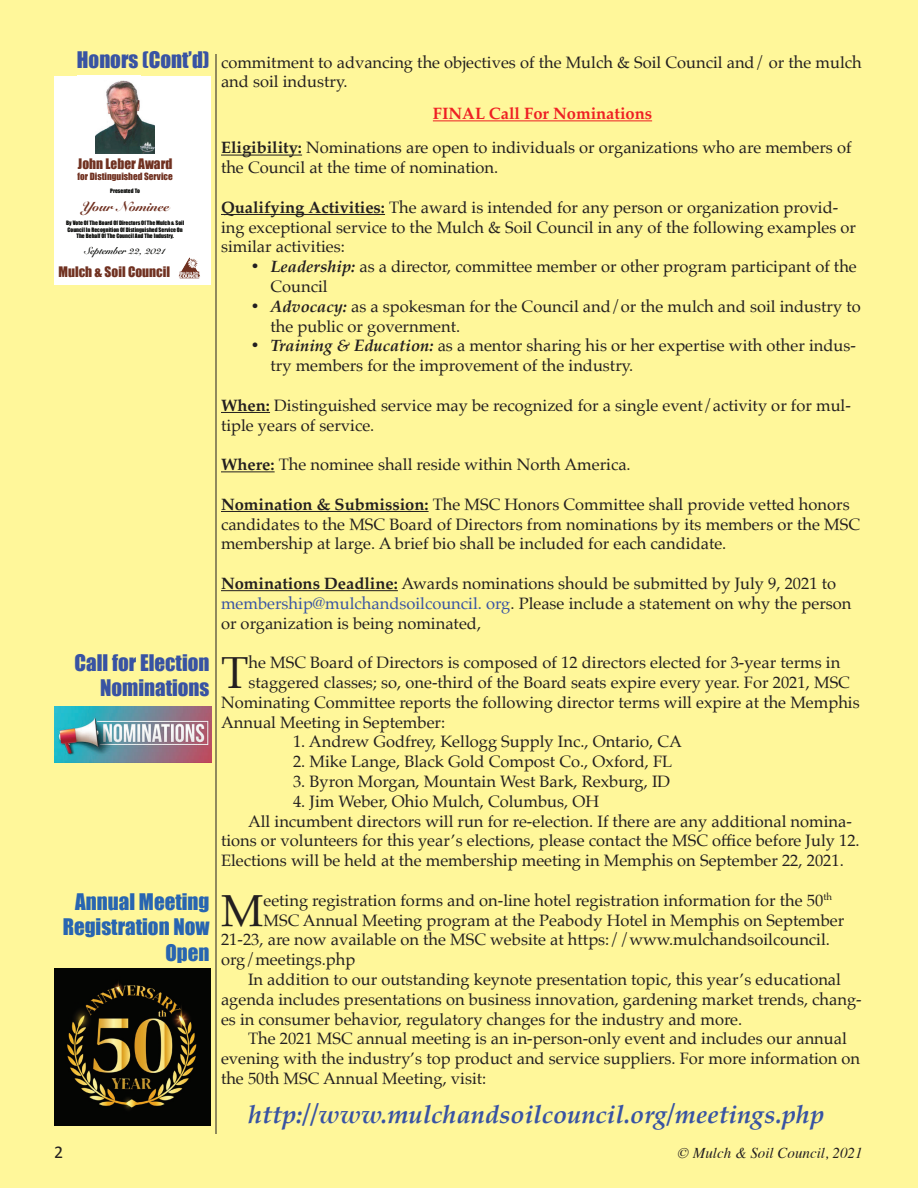
<style>
.page{position:relative;width:918px;height:1188px;background:#fff}
.page>*{position:absolute;margin:0;border:0;box-sizing:border-box;transform-origin:0 0}
.t1{font:44.85px "Palatino";color:#231f20}
.t2{font:italic 700 25.5px "Palatino";color:#3853a3}
.t3{font:21px/25.2px "Impact";color:#3853a3;text-align:right}
.t4{font:21px/25.2px "Impact";color:#2865b1;text-align:right}
.t5{font:16.5px/19.8px "Palatino";color:#231f20}
.t6{font:italic 15px "Times";color:#231f20}
.t7{font:15px "Palatino";color:#231f20}
.t8{font:13.35px "Impact";color:#703121}
.t9{font:900 13.35px "Snell Roundhand";color:#703121}
.t10{font:700 10.05px "Snell Roundhand";color:#040503}
.t11{font:9.15px "Impact";color:#703121}
.t12{font:5.55px/6.6px "Impact";color:#040503;text-align:center}
.s1{font-weight:700;color:#ee1f23}
.s2{font-weight:700}
.s3{font-weight:700;font-style:italic}
.s4{color:#3853a3}
</style>
<div class="page">
<div style="left:0;top:0;width:917px;height:1188px;background:#fff79a"></div>
<hr style="left:917px;top:0;width:1px;height:1188px;background:#fff79a">
<hr style="left:216px;top:54px;width:1px;height:1080px;background:#231f20">
<hr style="left:433px;top:120px;width:219px;height:1px;background:#ee1f23">
<hr style="left:221px;top:155px;width:81px;height:1px;background:#231f20">
<hr style="left:221px;top:214px;width:164px;height:1px;background:#231f20">
<hr style="left:221px;top:412px;width:49px;height:1px;background:#231f20">
<hr style="left:221px;top:471px;width:54px;height:1px;background:#231f20">
<hr style="left:221px;top:511px;width:208px;height:1px;background:#231f20">
<hr style="left:221px;top:590px;width:177px;height:1px;background:#231f20">
<img style="left:55px;top:969px;width:155px;height:156px">
<div style="left:54px;top:76px;width:156px;height:208px;background:#fff"></div>
<img style="left:178px;top:257px;width:22px;height:21px">
<img style="left:96px;top:80px;width:59px;height:74px">
<img style="left:54px;top:706px;width:158px;height:56px">
<p class="t3" style="left:77px;top:47px;width:134px">Honors (Cont’d)</p>
<p class="t8" style="left:78px;top:153px;width:96px">John Leber Award</p>
<p class="t11" style="left:78px;top:169px;width:97px">for Distinguished Service</p>
<p class="t12" style="left:110px;top:187px;width:31px">Presented To</p>
<p class="t9" style="left:81px;top:199px;width:89px">Your Nominee</p>
<p class="t12" style="left:66px;top:219px;width:120px">By Vote Of The Board Of Directors Of The Mulch &amp; Soil<br>Council In Recognition Of Distinguished Service On<br>The Behalf Of The Council And The Industry.</p>
<p class="t10" style="left:85px;top:242px;width:82px">September 22, 2021</p>
<p class="t8" style="left:59px;top:261px;width:113px">Mulch &amp; Soil Council</p>
<p class="t3" style="left:75px;top:650px;width:136px">Call for Election<br>Nominations</p>
<p class="t4" style="left:63px;top:889px;width:148px">Annual Meeting<br>Registration Now<br>Open</p>
<p class="t5" style="left:221px;top:52px;width:642px">commitment to advancing the objectives of the Mulch &amp; Soil Council and/ or the mulch and soil industry.</p>
<p class="t5" style="left:221px;top:96px;width:632px;line-height:34.2px;text-indent:212px"><span class="s1">FINAL Call For Nominations<br></span><span class="s2">Eligibility:</span> Nominations are open to individuals or organizations who are members of</p>
<p class="t5" style="left:221px;top:158px;width:279px">the Council at the time of nomination.</p>
<p class="t5" style="left:221px;top:197px;width:637px"><span class="s2">Qualifying Activities:</span> The award is intended for any person or organization provid&shy;ing exceptional service to the Mulch &amp; Soil Council in any of the following examples or similar activities:</p>
<p class="t5" style="left:271px;top:257px;width:588px;text-indent:-20px"><span class="s3">• Leadership:</span> as a director, committee member or other program participant of the<br>Council</p>
<p class="t5" style="left:271px;top:296px;width:592px;text-indent:-20px"><span class="s3">• Advocacy:</span> as a spokesman for the Council and/or the mulch and soil industry to the public or government.</p>
<p class="t5" style="left:271px;top:336px;width:587px;text-indent:-20px"><span class="s3">• Training &amp; Education:</span> as a mentor sharing his or her expertise with other indus&shy;try members for the improvement of the industry.</p>
<p class="t5" style="left:221px;top:395px;width:631px"><span class="s2">When:</span> Distinguished service may be recognized for a single event/activity or for mul&shy;tiple years of service.</p>
<p class="t5" style="left:221px;top:455px;width:411px"><span class="s2">Where:</span> The nominee shall reside within North America.</p>
<p class="t5" style="left:221px;top:494px;width:641px"><span class="s2">Nomination &amp; Submission:</span> The MSC Honors Committee shall provide vetted honors candidates to the MSC Board of Directors from nominations by its members or the MSC membership at large. A brief bio shall be included for each candidate.</p>
<p class="t5" style="left:221px;top:573px;width:632px"><span class="s2">Nominations Deadline:</span> Awards nominations should be submitted by July 9, 2021 to <span class="s4">membership@mulchandsoilcouncil. org</span>. Please include a statement on why the person or organization is being nominated,</p>
<h1 class="t1" style="left:221px;top:635px;width:29px">T</h1>
<p class="t5" style="left:249px;top:653px;width:593px">he MSC Board of Directors is composed of 12 directors elected for 3-year terms in</p>
<p class="t5" style="left:249px;top:672px;width:603px">staggered classes; so, one-third of the Board seats expire every year. For 2021, MSC</p>
<p class="t5" style="left:221px;top:692px;width:640px">Nominating Committee reports the following director terms will expire at the Memphis</p>
<p class="t5" style="left:221px;top:712px;width:226px">Annual Meeting in September:</p>
<p class="t5" style="left:293px;top:732px;width:391px">1. Andrew Godfrey, Kellogg Supply Inc., Ontario, CA</p>
<p class="t5" style="left:293px;top:752px;width:381px">2. Mike Lange, Black Gold Compost Co., Oxford, FL</p>
<p class="t5" style="left:293px;top:771px;width:379px">3. Byron Morgan, Mountain West Bark, Rexburg, ID</p>
<p class="t5" style="left:293px;top:791px;width:308px">4. Jim Weber, Ohio Mulch, Columbus, OH</p>
<p class="t5" style="left:248px;top:811px;width:605px">All incumbent directors will run for re-election. If there are any additional nomina-</p>
<p class="t5" style="left:221px;top:831px;width:640px">tions or volunteers for this year’s elections, please contact the MSC office before July 12.</p>
<p class="t5" style="left:221px;top:851px;width:624px">Elections will be held at the membership meeting in Memphis on September 22, 2021.</p>
<h1 class="t1" style="left:221px;top:873px;width:44px">M</h1>
<p class="t5" style="left:263px;top:890px;width:570px">eeting registration forms and on-line hotel registration information for the 50<sup>th</sup></p>
<p class="t5" style="left:263px;top:910px;width:582px">MSC Annual Meeting program at the Peabody Hotel in Memphis on September</p>
<p class="t5" style="left:221px;top:930px;width:611px">21-23, are now available on the MSC website at https://www.mulchandsoilcouncil.</p>
<p class="t5" style="left:221px;top:950px;width:136px">org/meetings.php</p>
<p class="t5" style="left:248px;top:969px;width:594px">In addition to our outstanding keynote presentation topic, this year’s educational</p>
<p class="t5" style="left:221px;top:989px;width:642px">agenda includes presentations on business innovation, gardening market trends, chang-</p>
<p class="t5" style="left:221px;top:1009px;width:523px">es in consumer behavior, regulatory changes for the industry and more.</p>
<p class="t5" style="left:248px;top:1029px;width:600px">The 2021 MSC annual meeting is an in-person-only event and includes our annual</p>
<p class="t5" style="left:221px;top:1049px;width:641px">evening with the industry’s top product and service suppliers. For more information on</p>
<p class="t5" style="left:221px;top:1068px;width:267px">the 50th MSC Annual Meeting, visit:</p>
<h2 class="t2" style="left:248px;top:1093px;width:578px">http://www.mulchandsoilcouncil.org/meetings.php</h2>
<p class="t7" style="left:54px;top:1141px;width:9px">2</p>
<p class="t7" style="left:667px;top:1141px;width:135px">© Mulch &amp; Soil Cou</p>
<p class="t7" style="left:848px;top:1141px;width:16px">05</p>
<p class="t6" style="left:678px;top:1140px;width:186px">© Mulch &amp; Soil Council, 2021</p>
</div>
